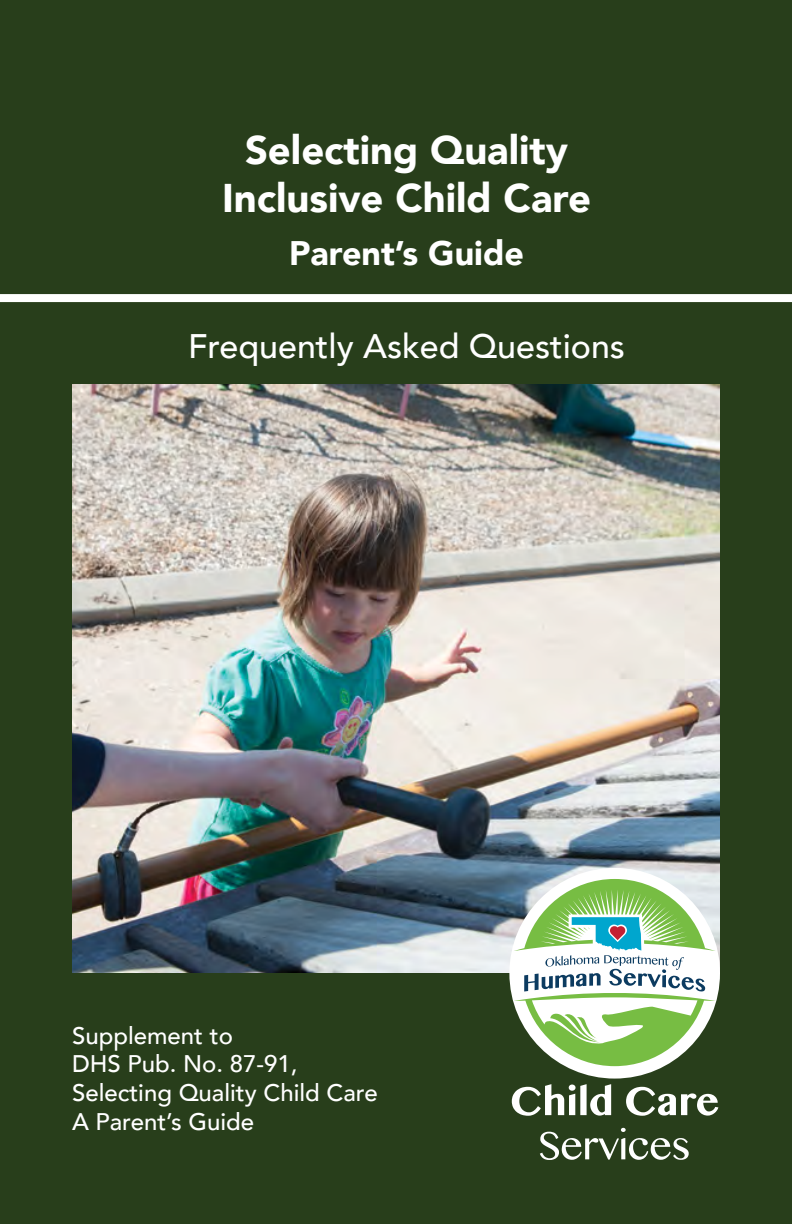
<style>
.page{position:relative;width:792px;height:1224px;background:#283e1b}
.page>*{position:absolute;margin:0;border:0;box-sizing:border-box;transform-origin:0 0}
.t1{font:900 40px/48px "Avenir";color:#fff;text-align:center}
.t2{font:500 34px "Avenir";color:#fff}
.t3{font:900 34px "Avenir";color:#fff}
.t4{font:500 24px/28.8px "Avenir";color:#fff}
</style>
<div class="page">
<img style="left:72px;top:384px;width:648px;height:589px">
<div style="left:0;top:294px;width:792px;height:8px;background:#fff"></div>
<svg style="left:626px;top:1087px;width:92px;height:29px"></svg>
<svg style="left:512px;top:1084px;width:99px;height:32px"></svg>
<svg style="left:540px;top:1128px;width:149px;height:32px"></svg>
<div style="left:509px;top:868px;width:211px;height:211px;background:#fff;border-radius:50%"></div>
<svg style="left:514px;top:879px;width:202px;height:187px"></svg>
<h1 class="t1" style="left:222px;top:125px;width:370px">Selecting Quality<br>Inclusive Child Care</h1>
<h1 class="t3" style="left:289px;top:224px;width:236px">Parent’s Guide</h1>
<h2 class="t2" style="left:188px;top:317px;width:439px">Frequently Asked Questions</h2>
<p class="t4" style="left:72px;top:1019px;width:307px">Supplement to<br>DHS Pub. No. 87-91,<br>Selecting Quality Child Care<br>A Parent’s Guide</p>
</div>
